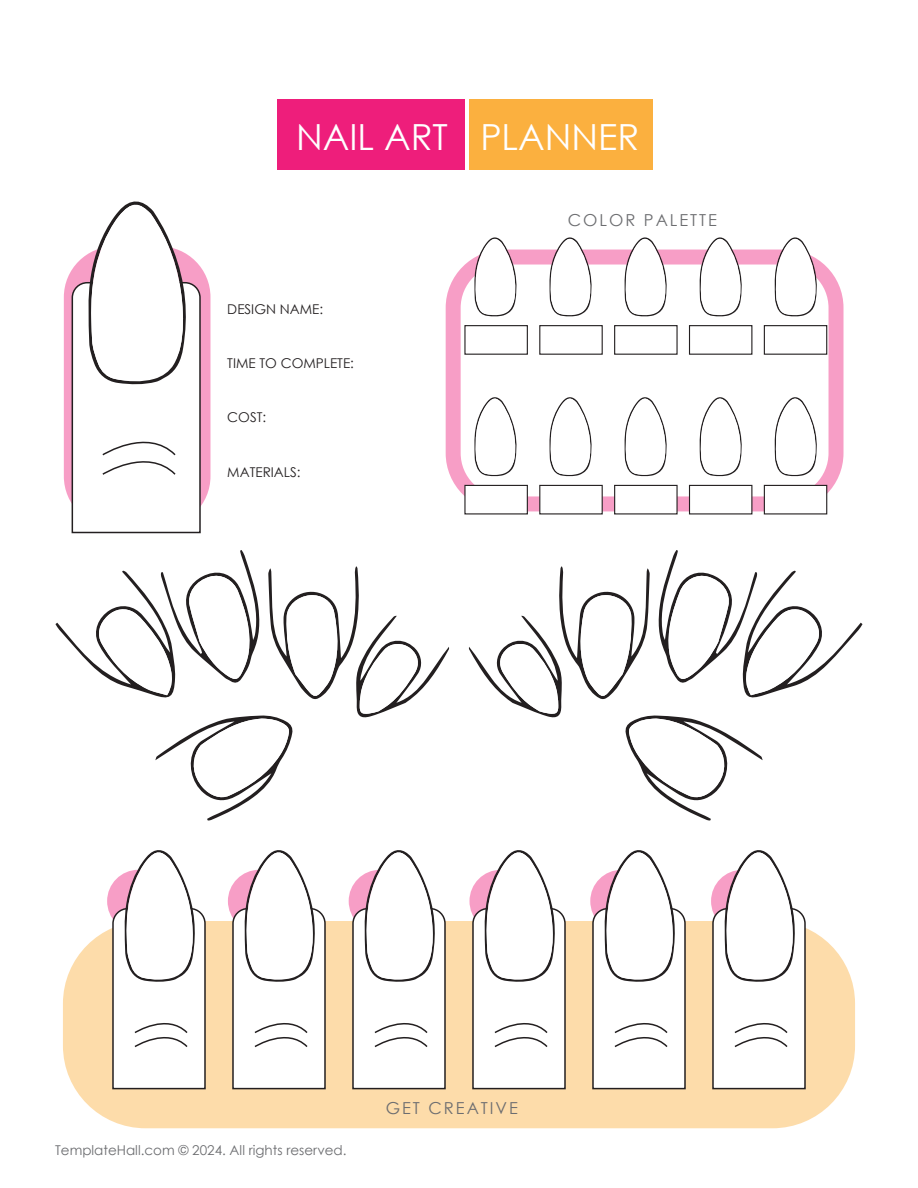
<style>
.page{position:relative;width:918px;height:1188px;background:#fff}
.page>*{position:absolute;margin:0;border:0;box-sizing:border-box;transform-origin:0 0}
.t1{font:36px "Century Gothic";color:#fff}
.t2{font:16.5px "Century Gothic";letter-spacing:.12em;color:#6c6d70}
.t3{font:13.5px "Century Gothic";color:#231f20}
.t4{font:13.5px "Century Gothic";color:#6c6d70}
</style>
<div class="page">
<svg style="left:107px;top:870px;width:63px;height:62px"></svg>
<div style="left:228px;top:870px;width:63px;height:62px;background:#f79ec6;border-radius:50%"></div>
<div style="left:446px;top:250px;width:398px;height:261px;border:15px solid #ee1e7b;border-radius:51px"></div>
<div style="left:64px;top:246px;width:146px;height:281px;background:#f79ec6;border-radius:51px"></div>
<div style="left:63px;top:921px;width:792px;height:207px;background:#fddcaa;border-radius:83px"></div>
<div style="left:278px;top:99px;width:187px;height:71px;background:#ee1e7b"></div>
<div style="left:469px;top:99px;width:184px;height:71px;background:#fbb03f"></div>
<svg style="left:55px;top:550px;width:394px;height:271px"></svg>
<svg style="left:469px;top:550px;width:394px;height:271px"></svg>
<svg style="left:474px;top:237px;width:44px;height:80px"></svg>
<svg style="left:549px;top:237px;width:44px;height:80px"></svg>
<svg style="left:624px;top:237px;width:44px;height:80px"></svg>
<svg style="left:699px;top:237px;width:44px;height:80px"></svg>
<svg style="left:774px;top:237px;width:44px;height:80px"></svg>
<svg style="left:71px;top:201px;width:131px;height:333px"></svg>
<svg style="left:112px;top:850px;width:94px;height:240px"></svg>
<svg style="left:232px;top:850px;width:94px;height:240px"></svg>
<svg style="left:352px;top:850px;width:94px;height:240px"></svg>
<svg style="left:471px;top:850px;width:95px;height:240px"></svg>
<svg style="left:591px;top:850px;width:95px;height:240px"></svg>
<svg style="left:711px;top:850px;width:96px;height:240px"></svg>
<svg style="left:474px;top:397px;width:43px;height:80px"></svg>
<svg style="left:549px;top:397px;width:43px;height:80px"></svg>
<svg style="left:624px;top:397px;width:43px;height:80px"></svg>
<svg style="left:699px;top:397px;width:43px;height:80px"></svg>
<svg style="left:774px;top:397px;width:43px;height:80px"></svg>
<div style="left:464px;top:325px;width:64px;height:30px;background:#fff;border:1px solid #231f20"></div>
<div style="left:539px;top:325px;width:64px;height:30px;background:#fff;border:1px solid #231f20"></div>
<div style="left:614px;top:325px;width:64px;height:30px;background:#fff;border:1px solid #231f20"></div>
<div style="left:689px;top:325px;width:63px;height:30px;background:#fff;border:1px solid #231f20"></div>
<div style="left:764px;top:325px;width:63px;height:30px;background:#fff;border:1px solid #231f20"></div>
<div style="left:464px;top:485px;width:64px;height:29px;background:#fff;border:1px solid #231f20"></div>
<div style="left:539px;top:485px;width:64px;height:29px;background:#fff;border:1px solid #231f20"></div>
<div style="left:614px;top:485px;width:64px;height:29px;background:#fff;border:1px solid #231f20"></div>
<div style="left:689px;top:485px;width:63px;height:29px;background:#fff;border:1px solid #231f20"></div>
<div style="left:764px;top:485px;width:63px;height:29px;background:#fff;border:1px solid #231f20"></div>
<h1 class="t1" style="left:296px;top:112px;width:345px">NAIL ART PLANNER</h1>
<p class="t3" style="left:227px;top:299px;width:97px">DESIGN NAME:</p>
<p class="t3" style="left:227px;top:354px;width:128px">TIME TO COMPLETE:</p>
<p class="t3" style="left:227px;top:408px;width:40px">COST:</p>
<p class="t3" style="left:227px;top:463px;width:75px">MATERIALS:</p>
<p class="t2" style="left:568px;top:208px;width:151px">COLOR PALETTE</p>
<p class="t4" style="left:55px;top:1141px;width:293px">TemplateHall.com © 2024. All rights reserved.</p>
<p class="t2" style="left:386px;top:1097px;width:134px">GET CREATIVE</p>
</div>
